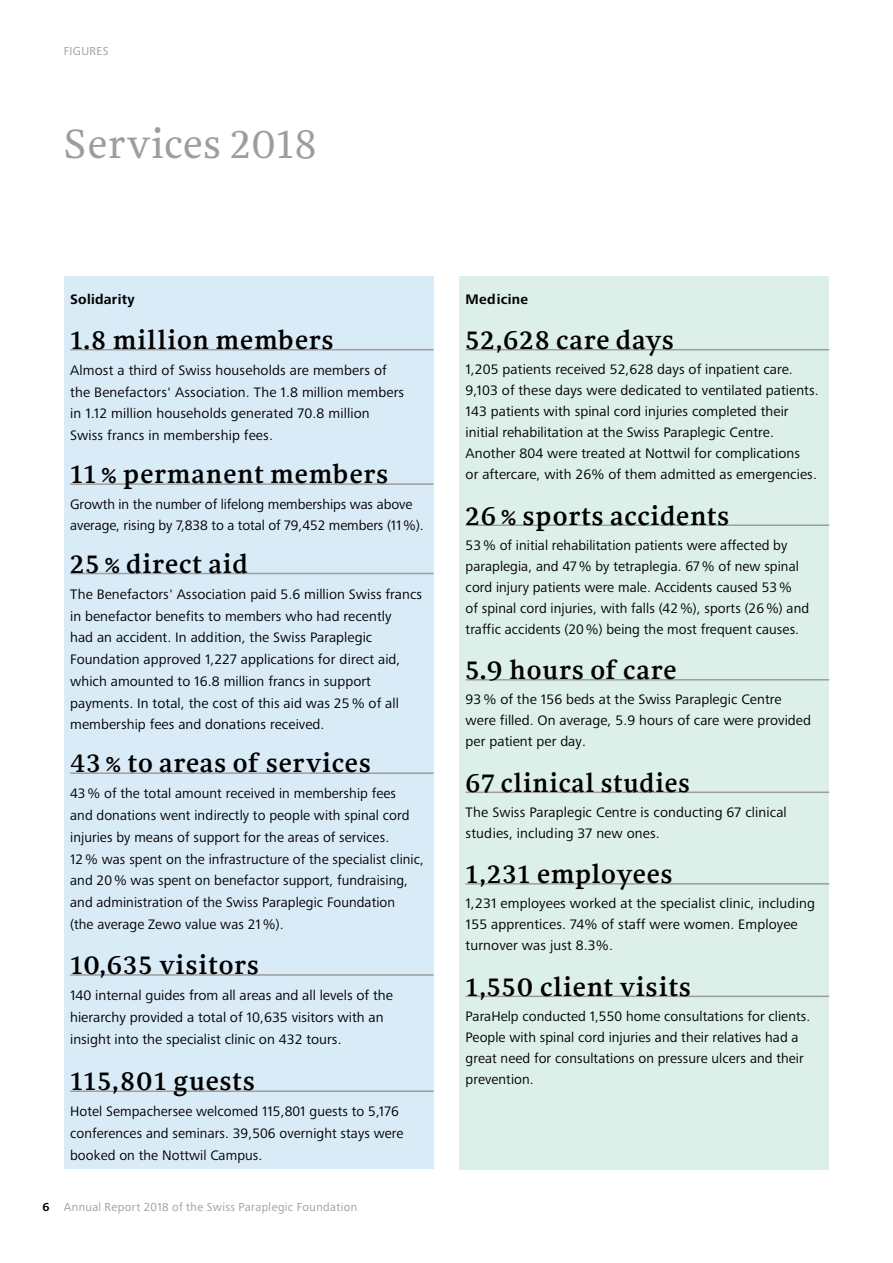
<style>
.page{position:relative;width:893px;height:1263px;background:#fff}
.page>*{position:absolute;margin:0;border:0;box-sizing:border-box;transform-origin:0 0}
.t1{font:42px "NN Rekja";letter-spacing:.01em;color:#9e9d9b}
.t2{font:700 27px "NN Rekja";letter-spacing:.025em;color:#000}
.t3{font:14.25px/21.8px "Frutiger Next Pro";letter-spacing:.005em;color:#000}
.t4{font:700 14.25px "Frutiger Next Pro";letter-spacing:.02em;color:#000}
.t5{font:12px "Frutiger Next Pro";letter-spacing:.03em;color:#9e9d9b}
.s1{font-weight:700;color:#000}
</style>
<div class="page">
<div style="left:64px;top:276px;width:370px;height:893px;background:#daebf8"></div>
<hr style="left:70px;top:349px;width:364px;height:1px;background:#9e9d9b">
<hr style="left:70px;top:483px;width:364px;height:2px;background:#9e9d9b">
<hr style="left:70px;top:573px;width:364px;height:1px;background:#9e9d9b">
<hr style="left:70px;top:772px;width:364px;height:2px;background:#9e9d9b">
<hr style="left:70px;top:974px;width:364px;height:2px;background:#9e9d9b">
<hr style="left:70px;top:1090px;width:364px;height:2px;background:#9e9d9b">
<div style="left:459px;top:276px;width:370px;height:893px;background:#dcefe8"></div>
<hr style="left:466px;top:349px;width:363px;height:1px;background:#9e9d9b">
<hr style="left:466px;top:524px;width:363px;height:2px;background:#9e9d9b">
<hr style="left:466px;top:679px;width:363px;height:1px;background:#9e9d9b">
<hr style="left:466px;top:791px;width:363px;height:2px;background:#9e9d9b">
<hr style="left:466px;top:883px;width:363px;height:1px;background:#9e9d9b">
<hr style="left:466px;top:995px;width:363px;height:2px;background:#9e9d9b">
<p class="t5" style="left:64px;top:45px;width:46px">FIGURES</p>
<h1 class="t1" style="left:64px;top:118px;width:254px">Services 2018</h1>
<p class="t4" style="left:70px;top:291px;width:66px">Solidarity</p>
<h2 class="t2" style="left:70px;top:323px;width:265px">1.8 million members</h2>
<p class="t3" style="left:70px;top:359px;width:336px">Almost a third of Swiss households are members of the Benefactors' Association. The 1.8 million members in 1.12 million households generated 70.8 million Swiss francs in membership fees.</p>
<h2 class="t2" style="left:70px;top:457px;width:320px">11 % permanent members</h2>
<p class="t3" style="left:70px;top:493px;width:355px;line-height:21px">Growth in the number of lifelong memberships was above average, rising by 7,838 to a total of 79,452 members (11%).</p>
<h2 class="t2" style="left:70px;top:547px;width:180px">25 % direct aid</h2>
<p class="t3" style="left:70px;top:583px;width:354px">The Benefactors' Association paid 5.6 million Swiss francs in benefactor benefits to members who had recently<br>had an accident. In addition, the Swiss Paraplegic Foundation approved 1,227 applications for direct aid, which amounted to 16.8 million francs in support payments. In total, the cost of this aid was 25% of all membership fees and donations received.</p>
<h2 class="t2" style="left:70px;top:746px;width:302px">43 % to areas of services</h2>
<p class="t3" style="left:70px;top:783px;width:355px">43% of the total amount received in membership fees<br>and donations went indirectly to people with spinal cord injuries by means of support for the areas of services.<br>12% was spent on the infrastructure of the specialist clinic, and 20% was spent on benefactor support, fundraising, and administration of the Swiss Paraplegic Foundation<br>(the average Zewo value was 21%).</p>
<h2 class="t2" style="left:70px;top:948px;width:191px">10,635 visitors</h2>
<p class="t3" style="left:70px;top:984px;width:324px">140 internal guides from all areas and all levels of the hierarchy provided a total of 10,635 visitors with an insight into the specialist clinic on 432 tours.</p>
<h2 class="t2" style="left:70px;top:1064px;width:186px">115,801 guests</h2>
<p class="t3" style="left:70px;top:1101px;width:335px">Hotel Sempachersee welcomed 115,801 guests to 5,176 conferences and seminars. 39,506 overnight stays were booked on the Nottwil Campus.</p>
<p class="t5" style="left:43px;top:1200px;width:316px"><span class="s1">6</span> Annual Report 2018 of the Swiss Paraplegic Foundation</p>
<p class="t4" style="left:466px;top:291px;width:64px">Medicine</p>
<h2 class="t2" style="left:466px;top:323px;width:210px">52,628 care days</h2>
<p class="t3" style="left:466px;top:359px;width:355px;line-height:21px">1,205 patients received 52,628 days of inpatient care.<br>9,103 of these days were dedicated to ventilated patients.<br>143 patients with spinal cord injuries completed their initial rehabilitation at the Swiss Paraplegic Centre.<br>Another 804 were treated at Nottwil for complications<br>or aftercare, with 26% of them admitted as emergencies.</p>
<h2 class="t2" style="left:466px;top:499px;width:265px">26 % sports accidents</h2>
<p class="t3" style="left:466px;top:534px;width:345px;line-height:21px">53% of initial rehabilitation patients were affected by paraplegia, and 47% by tetraplegia. 67% of new spinal cord injury patients were male. Accidents caused 53%<br>of spinal cord injuries, with falls (42%), sports (26%) and traffic accidents (20%) being the most frequent causes.</p>
<h2 class="t2" style="left:466px;top:653px;width:212px">5.9 hours of care</h2>
<p class="t3" style="left:466px;top:689px;width:347px;line-height:21px">93% of the 156 beds at the Swiss Paraplegic Centre were filled. On average, 5.9 hours of care were provided per patient per day.</p>
<h2 class="t2" style="left:466px;top:766px;width:226px">67 clinical studies</h2>
<p class="t3" style="left:466px;top:801px;width:323px;line-height:21px">The Swiss Paraplegic Centre is conducting 67 clinical studies, including 37 new ones.</p>
<h2 class="t2" style="left:466px;top:857px;width:209px">1,231 employees</h2>
<p class="t3" style="left:466px;top:893px;width:351px;line-height:21px">1,231 employees worked at the specialist clinic, including<br>155 apprentices. 74% of staff were women. Employee turnover was just 8.3%.</p>
<h2 class="t2" style="left:466px;top:970px;width:227px">1,550 client visits</h2>
<p class="t3" style="left:466px;top:1005px;width:346px;line-height:21px">ParaHelp conducted 1,550 home consultations for clients.<br>People with spinal cord injuries and their relatives had a great need for consultations on pressure ulcers and their prevention.</p>
</div>
